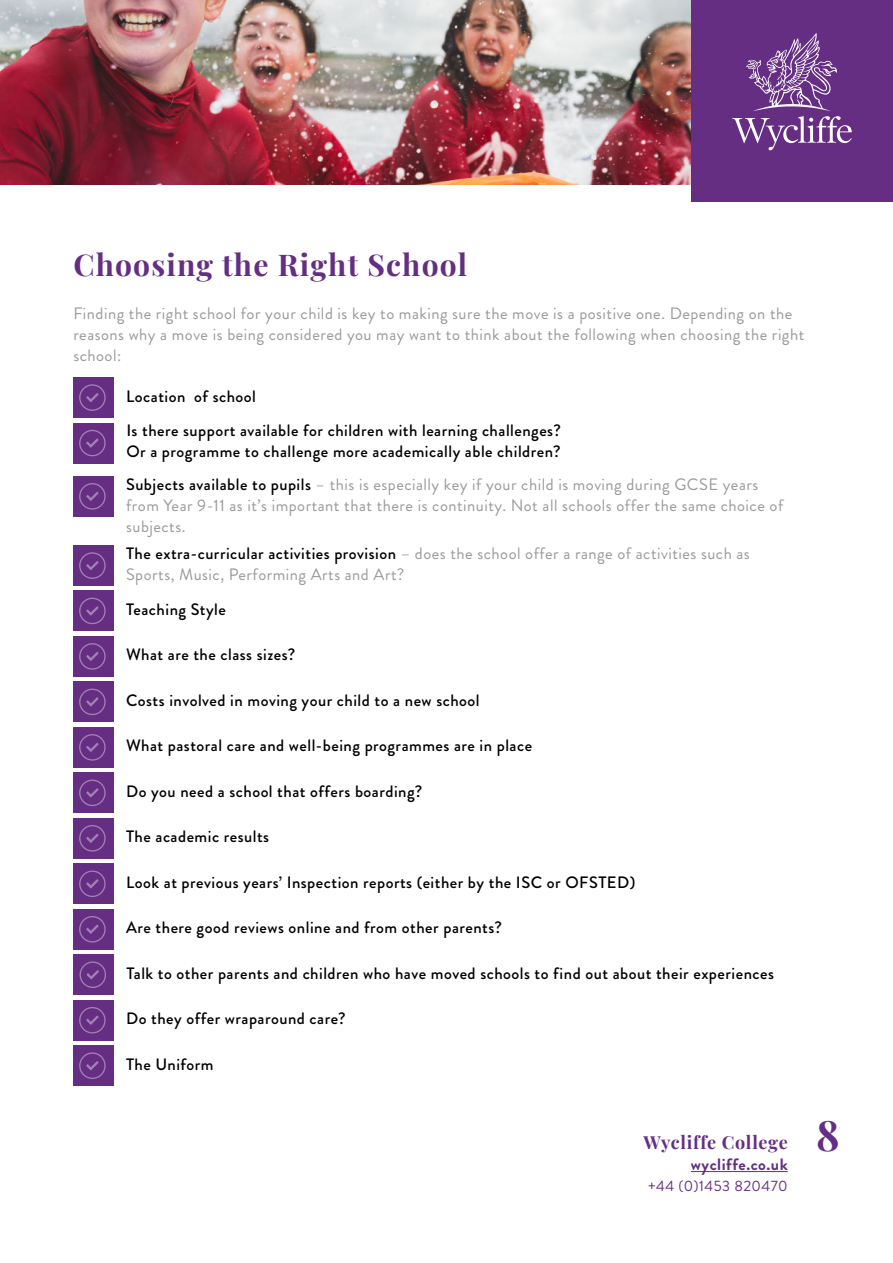
<style>
.page{position:relative;width:893px;height:1263px;background:#fff}
.page>*{position:absolute;margin:0;border:0;box-sizing:border-box;transform-origin:0 0}
.t1{font:700 42px "Playfair Display";color:#652e83}
.t2{font:700 30px "Playfair Display";letter-spacing:.04em;color:#652e83}
.t3{font:700 18px "Playfair Display";letter-spacing:.04em;color:#652e83}
.t4{font:500 16.5px/34.2px "Brandon Grotesque";letter-spacing:.03em;color:#000}
.t5{font:16.5px/21px "Brandon Grotesque";letter-spacing:.03em;color:#999}
.t6{font:700 16.5px "Brandon Grotesque";letter-spacing:.03em;color:#652e83}
.t7{font:15px "Brandon Grotesque";letter-spacing:.03em;color:#652e83}
.s1{font-weight:400;color:#999}
.s2{font-weight:500;color:#000}
</style>
<div class="page">
<img style="left:0;top:0;width:692px;height:184px">
<div style="left:692px;top:0;width:201px;height:202px;background:#652e83"></div>
<hr style="left:691px;top:1171px;width:97px;height:1px;background:#652e83">
<svg style="left:732px;top:33px;width:120px;height:117px"></svg>
<div style="left:73px;top:1045px;width:40px;height:41px;background:#652e83"></div>
<svg style="left:79px;top:1052px;width:27px;height:27px"></svg>
<div style="left:73px;top:377px;width:40px;height:41px;background:#652e83"></div>
<svg style="left:79px;top:384px;width:27px;height:27px"></svg>
<div style="left:73px;top:423px;width:40px;height:40px;background:#652e83"></div>
<svg style="left:79px;top:429px;width:27px;height:28px"></svg>
<div style="left:73px;top:476px;width:40px;height:41px;background:#652e83"></div>
<svg style="left:79px;top:483px;width:27px;height:27px"></svg>
<div style="left:73px;top:545px;width:40px;height:41px;background:#652e83"></div>
<svg style="left:79px;top:552px;width:27px;height:27px"></svg>
<div style="left:73px;top:591px;width:40px;height:40px;background:#652e83"></div>
<svg style="left:79px;top:597px;width:27px;height:28px"></svg>
<div style="left:73px;top:636px;width:40px;height:41px;background:#652e83"></div>
<svg style="left:79px;top:643px;width:27px;height:27px"></svg>
<div style="left:73px;top:681px;width:40px;height:41px;background:#652e83"></div>
<svg style="left:79px;top:688px;width:27px;height:27px"></svg>
<div style="left:73px;top:727px;width:40px;height:41px;background:#652e83"></div>
<svg style="left:79px;top:734px;width:27px;height:27px"></svg>
<div style="left:73px;top:772px;width:40px;height:41px;background:#652e83"></div>
<svg style="left:79px;top:779px;width:27px;height:27px"></svg>
<div style="left:73px;top:818px;width:40px;height:40px;background:#652e83"></div>
<svg style="left:79px;top:825px;width:27px;height:27px"></svg>
<div style="left:73px;top:863px;width:40px;height:41px;background:#652e83"></div>
<svg style="left:79px;top:870px;width:27px;height:27px"></svg>
<div style="left:73px;top:909px;width:40px;height:40px;background:#652e83"></div>
<svg style="left:79px;top:916px;width:27px;height:27px"></svg>
<div style="left:73px;top:1000px;width:40px;height:40px;background:#652e83"></div>
<svg style="left:79px;top:1007px;width:27px;height:27px"></svg>
<div style="left:73px;top:954px;width:41px;height:41px;background:#652e83"></div>
<svg style="left:79px;top:961px;width:27px;height:27px"></svg>
<h2 class="t2" style="left:73px;top:253px;width:395px">Choosing the Right School</h2>
<p class="t5" style="left:73px;top:305px;width:732px">Finding the right school for your child is key to making sure the move is a positive one. Depending on the reasons why a move is being considered you may want to think about the following when choosing the right school:</p>
<p class="t4" style="left:126px;top:381px;width:436px">Location of school<br>Is there support available for children with learning challenges?</p>
<p class="t4" style="left:126px;top:437px;width:634px;line-height:32.8px">Or a programme to challenge more academically able children?<br>Subjects available to pupils <span class="s1">– this is especially key if your child is moving during GCSE years</span></p>
<p class="t5" style="left:126px;top:497px;width:659px">from Year 9-11 as it’s important that there is continuity. Not all schools offer the same choice of subjects.</p>
<p class="t5" style="left:126px;top:545px;width:625px"><span class="s2">The extra-curricular activities provision</span> – does the school offer a range of activities such as<br>Sports, Music, Performing Arts and Art?</p>
<p class="t4" style="left:126px;top:594px;width:101px">Teaching Style</p>
<p class="t4" style="left:126px;top:640px;width:171px">What are the class sizes?</p>
<p class="t4" style="left:126px;top:685px;width:355px">Costs involved in moving your child to a new school</p>
<p class="t4" style="left:126px;top:731px;width:407px">What pastoral care and well-being programmes are in place</p>
<p class="t4" style="left:126px;top:776px;width:298px">Do you need a school that offers boarding?</p>
<p class="t4" style="left:126px;top:822px;width:144px">The academic results</p>
<p class="t4" style="left:126px;top:867px;width:511px">Look at previous years’ Inspection reports (either by the ISC or OFSTED)</p>
<p class="t4" style="left:126px;top:913px;width:377px">Are there good reviews online and from other parents?</p>
<p class="t4" style="left:127px;top:958px;width:649px">Talk to other parents and children who have moved schools to find out about their experiences</p>
<p class="t4" style="left:126px;top:1004px;width:221px">Do they offer wraparound care?</p>
<p class="t4" style="left:126px;top:1049px;width:89px">The Uniform</p>
<p class="t3" style="left:644px;top:1135px;width:146px">Wycliffe College</p>
<p class="t6" style="left:691px;top:1158px;width:98px">wycliffe.co.uk</p>
<p class="t7" style="left:648px;top:1181px;width:141px">+44 (0)1453 820470</p>
<h1 class="t1" style="left:816px;top:1118px;width:25px">8</h1>
</div>
